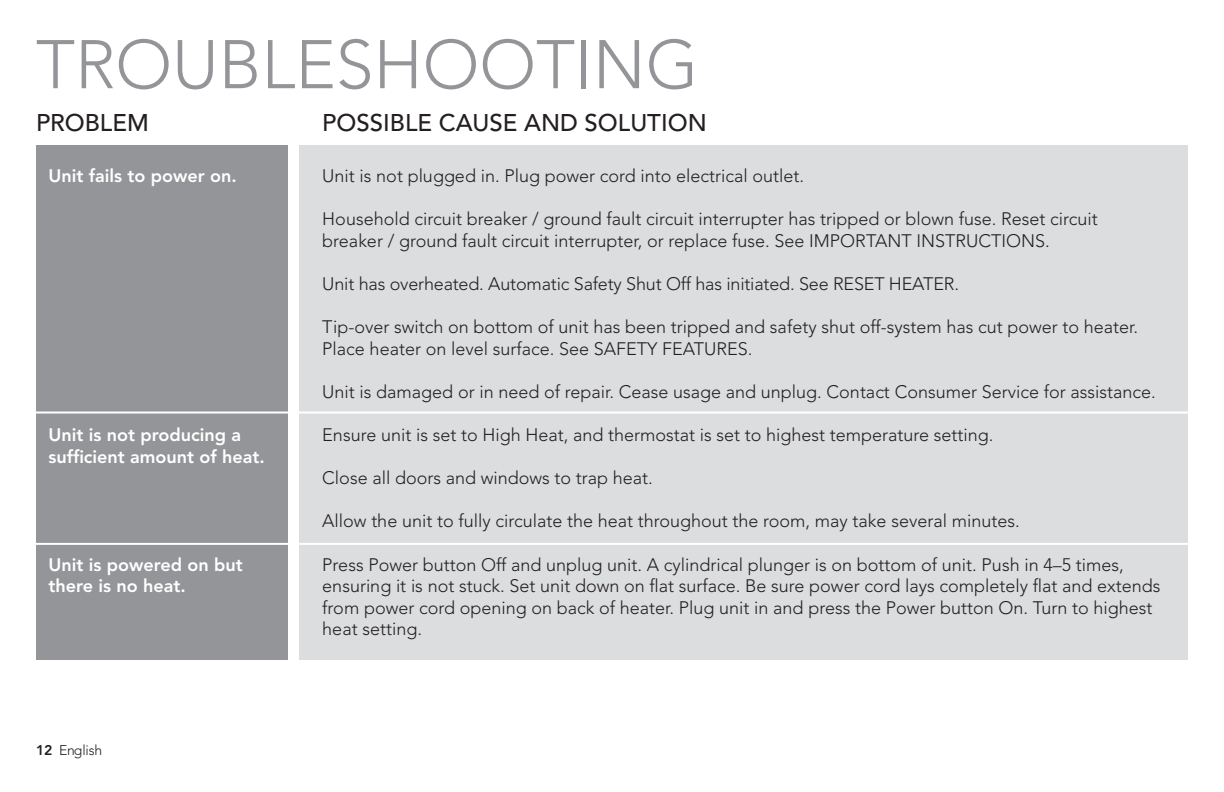
<style>
.page{position:relative;width:1224px;height:792px;background:#fff}
.page>*{position:absolute;margin:0;border:0;box-sizing:border-box;transform-origin:0 0}
.t1{font:300 68px "Avenir";color:#939598}
.t2{font:500 24px "Avenir";color:#231f20}
.t3{font:300 18px/21.6px "Avenir";color:#231f20}
.t4{font:800 18px/21.6px "Avenir";color:#fff}
.t5{font:300 14px "Avenir";letter-spacing:-.02em;color:#231f20}
.s1{font-weight:800}
</style>
<div class="page">
<div style="left:300px;top:145px;width:888px;height:515px;background:#dcdddf"></div>
<div style="left:36px;top:145px;width:252px;height:515px;background:#939598"></div>
<hr style="left:27px;top:412px;width:1161px;height:2px;background:#fff">
<hr style="left:27px;top:543px;width:1161px;height:2px;background:#fff">
<h1 class="t1" style="left:36px;top:25px;width:664px">TROUBLESHOOTING</h1>
<h2 class="t2" style="left:36px;top:109px;width:114px">PROBLEM</h2>
<h2 class="t2" style="left:322px;top:109px;width:386px">POSSIBLE CAUSE AND SOLUTION</h2>
<p class="t3" style="left:322px;top:165px;width:483px">Unit is not plugged in. Plug power cord into electrical outlet.</p>
<p class="t3" style="left:322px;top:208px;width:777px">Household circuit breaker / ground fault circuit interrupter has tripped or blown fuse. Reset circuit breaker / ground fault circuit interrupter, or replace fuse. See IMPORTANT INSTRUCTIONS.</p>
<p class="t3" style="left:322px;top:273px;width:638px">Unit has overheated. Automatic Safety Shut Off has initiated. See RESET HEATER.</p>
<p class="t3" style="left:322px;top:316px;width:817px">Tip-over switch on bottom of unit has been tripped and safety shut off-system has cut power to heater.<br>Place heater on level surface. See SAFETY FEATURES.</p>
<p class="t3" style="left:322px;top:381px;width:835px">Unit is damaged or in need of repair. Cease usage and unplug. Contact Consumer Service for assistance.</p>
<p class="t3" style="left:322px;top:424px;width:673px">Ensure unit is set to High Heat, and thermostat is set to highest temperature setting.</p>
<p class="t3" style="left:322px;top:467px;width:332px">Close all doors and windows to trap heat.</p>
<p class="t3" style="left:322px;top:510px;width:699px">Allow the unit to fully circulate the heat throughout the room, may take several minutes.</p>
<p class="t3" style="left:322px;top:554px;width:840px">Press Power button Off and unplug unit. A cylindrical plunger is on bottom of unit. Push in 4–5 times, ensuring it is not stuck. Set unit down on fl at surface. Be sure power cord lays completely fl at and extends from power cord opening on back of heater. Plug unit in and press the Power button On. Turn to highest heat setting.</p>
<p class="t4" style="left:49px;top:165px;width:190px">Unit fails to power on.</p>
<p class="t4" style="left:49px;top:424px;width:218px">Unit is not producing a sufficient amount of heat.</p>
<p class="t4" style="left:49px;top:554px;width:196px">Unit is powered on but there is no heat.</p>
<p class="t5" style="left:36px;top:742px;width:68px"><span class="s1">12</span> English</p>
</div>
